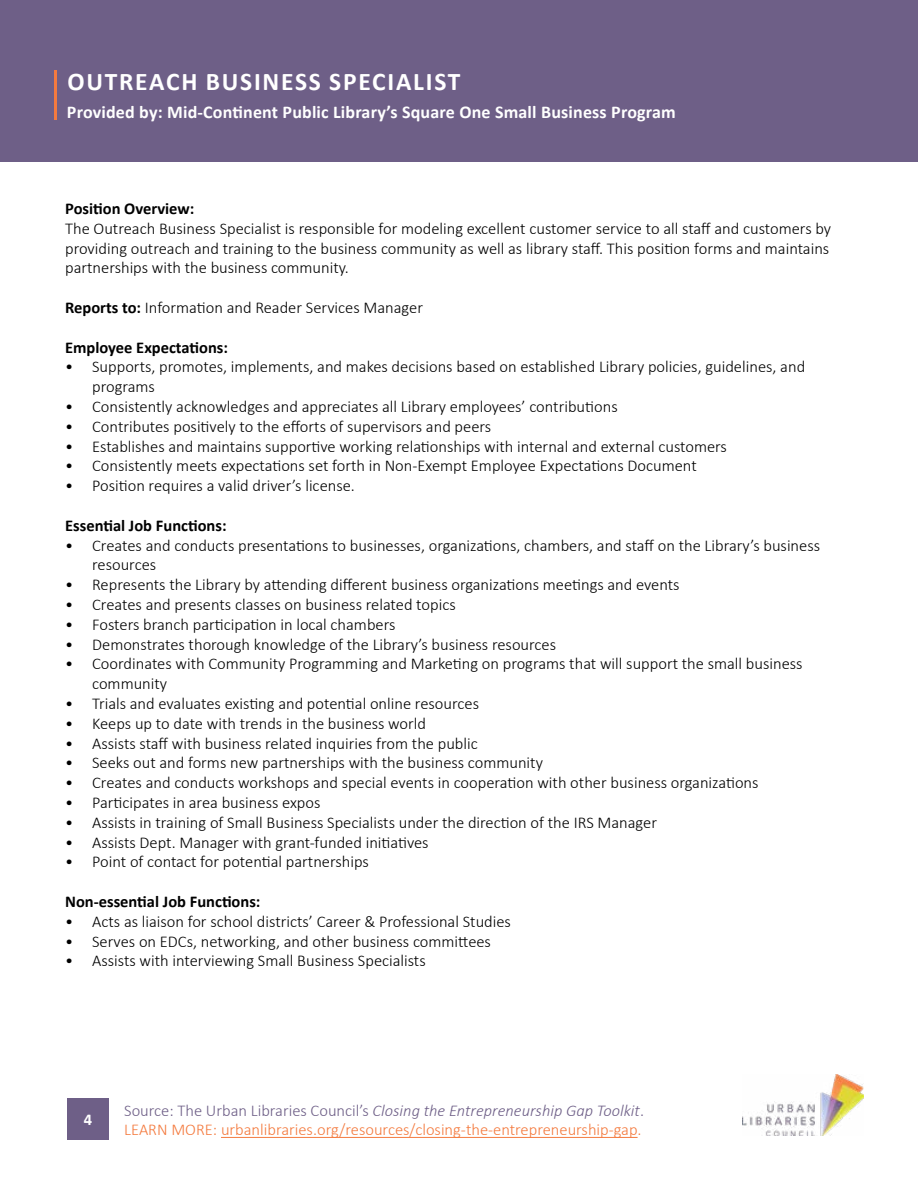
<style>
.page{position:relative;width:918px;height:1188px;background:#fff}
.page>*{position:absolute;margin:0;border:0;box-sizing:border-box;transform-origin:0 0}
.t1{font:700 25.5px "Calibri";letter-spacing:.07em;color:#fff}
.t2{font:700 18px "Calibri";letter-spacing:.01em;color:#fff}
.t3{font:300 16.5px/19.8px "Calibri";color:#000}
.t4{font:300 16.5px/19.8px "Calibri";color:#f47a3e}
.t5{font:700 16.5px "Calibri";color:#000}
.t6{font:700 16.5px "Calibri";color:#fff}
.s1{font-weight:700}
.s2{color:#6e5f87}
.s3{font-style:italic;color:#6e5f87}
</style>
<div class="page">
<div style="left:0;top:0;width:918px;height:162px;background:#6e5f87"></div>
<hr style="left:54px;top:70px;width:3px;height:49px;background:#f47a3e">
<hr style="left:221px;top:1137px;width:417px;height:1px;background:#f47a3e">
<img style="left:743px;top:1074px;width:121px;height:61px">
<div style="left:67px;top:1098px;width:42px;height:42px;background:#6e5f87"></div>
<h1 class="t1" style="left:67px;top:64px;width:395px">OUTREACH BUSINESS SPECIALIST</h1>
<p class="t2" style="left:67px;top:99px;width:610px">Provided by: Mid-Continent Public Library’s Square One Small Business Program</p>
<p class="t5" style="left:65px;top:197px;width:131px">Position Overview:</p>
<p class="t3" style="left:65px;top:218px;width:768px;text-align:justify">The Outreach Business Specialist is responsible for modeling excellent customer service to all staff and customers by providing outreach and training to the business community as well as library staff. This position forms and maintains partnerships with the business community.</p>
<p class="t3" style="left:65px;top:297px;width:359px"><span class="s1">Reports to:</span> Information and Reader Services Manager</p>
<p class="t5" style="left:65px;top:335px;width:164px">Employee Expectations:</p>
<p class="t3" style="left:92px;top:357px;width:715px;text-indent:-27px">• Supports, promotes, implements, and makes decisions based on established Library policies, guidelines, and programs</p>
<p class="t3" style="left:65px;top:396px;width:554px">• Consistently acknowledges and appreciates all Library employees’ contributions</p>
<p class="t3" style="left:65px;top:416px;width:428px">• Contributes positively to the efforts of supervisors and peers</p>
<p class="t3" style="left:65px;top:436px;width:663px">• Establishes and maintains supportive working relationships with internal and external customers</p>
<p class="t3" style="left:65px;top:456px;width:633px">• Consistently meets expectations set forth in Non-Exempt Employee Expectations Document</p>
<p class="t3" style="left:65px;top:476px;width:291px">• Position requires a valid driver’s license.</p>
<p class="t5" style="left:65px;top:514px;width:163px">Essential Job Functions:</p>
<p class="t3" style="left:92px;top:535px;width:729px;text-indent:-27px">• Creates and conducts presentations to businesses, organizations, chambers, and staff on the Library’s business resources</p>
<p class="t3" style="left:65px;top:575px;width:616px">• Represents the Library by attending different business organizations meetings and events</p>
<p class="t3" style="left:65px;top:594px;width:392px">• Creates and presents classes on business related topics</p>
<p class="t3" style="left:65px;top:614px;width:332px">• Fosters branch participation in local chambers</p>
<p class="t3" style="left:65px;top:634px;width:492px">• Demonstrates thorough knowledge of the Library’s business resources</p>
<p class="t3" style="left:92px;top:654px;width:712px;text-indent:-27px">• Coordinates with Community Programming and Marketing on programs that will support the small business community</p>
<p class="t3" style="left:65px;top:693px;width:415px">• Trials and evaluates existing and potential online resources</p>
<p class="t3" style="left:65px;top:713px;width:362px">• Keeps up to date with trends in the business world</p>
<p class="t3" style="left:65px;top:733px;width:414px">• Assists staff with business related inquiries from the public</p>
<p class="t3" style="left:65px;top:753px;width:479px">• Seeks out and forms new partnerships with the business community</p>
<p class="t3" style="left:65px;top:773px;width:695px">• Creates and conducts workshops and special events in cooperation with other business organizations</p>
<p class="t3" style="left:65px;top:792px;width:257px">• Participates in area business expos</p>
<p class="t3" style="left:65px;top:812px;width:593px">• Assists in training of Small Business Specialists under the direction of the IRS Manager</p>
<p class="t3" style="left:65px;top:832px;width:365px">• Assists Dept. Manager with grant-funded initiatives</p>
<p class="t3" style="left:65px;top:852px;width:305px">• Point of contact for potential partnerships</p>
<p class="t5" style="left:65px;top:890px;width:197px">Non-essential Job Functions:</p>
<p class="t3" style="left:65px;top:911px;width:447px">• Acts as liaison for school districts’ Career &amp; Professional Studies</p>
<p class="t3" style="left:65px;top:931px;width:427px">• Serves on EDCs, networking, and other business committees</p>
<p class="t3" style="left:65px;top:951px;width:362px">• Assists with interviewing Small Business Specialists</p>
<p class="t6" style="left:84px;top:1108px;width:10px">4</p>
<p class="t4" style="left:124px;top:1100px;width:521px"><span class="s2">Source: The Urban Libraries Council’s</span> <span class="s3">Closing the Entrepreneurship Gap Toolkit</span><span class="s2">.<br></span>LEARN MORE: urbanlibraries.org/resources/closing-the-entrepreneurship-gap.</p>
</div>
